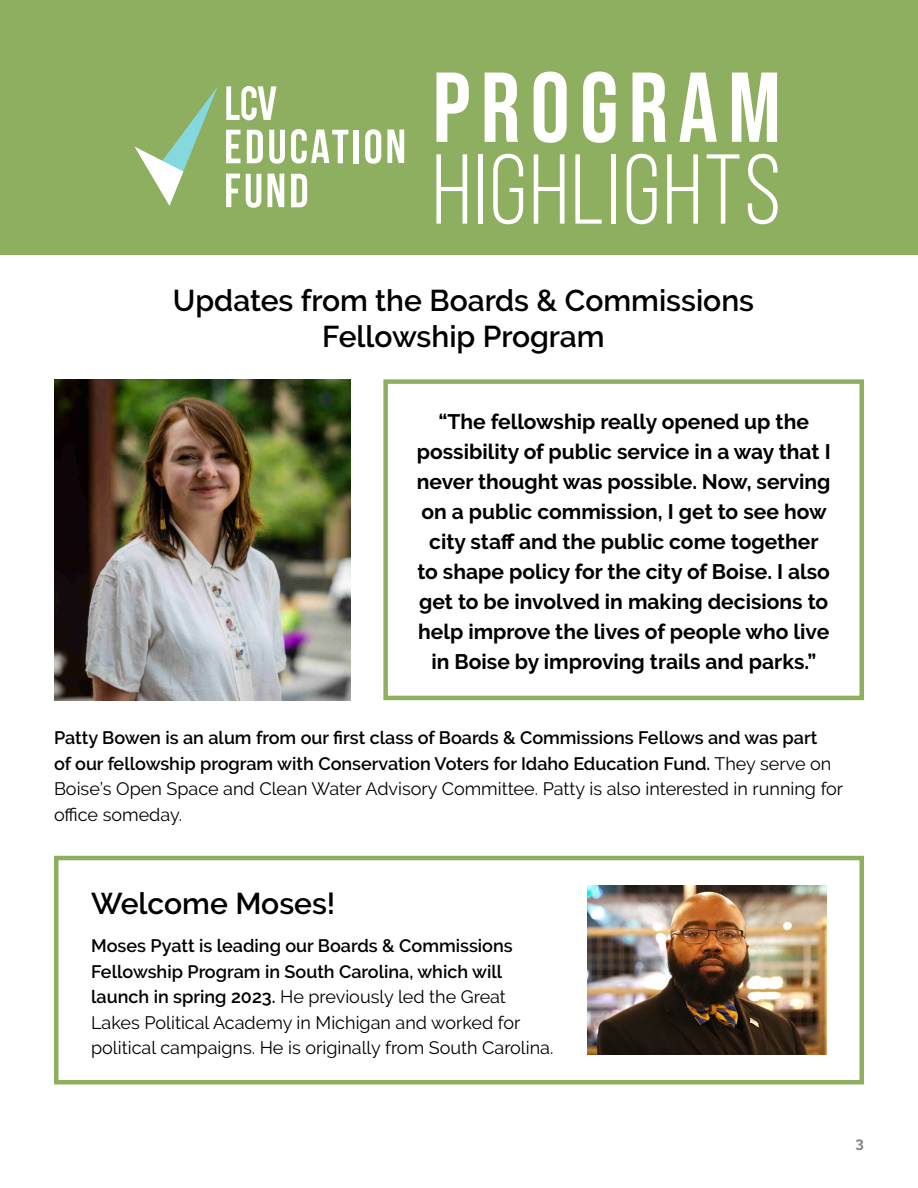
<style>
.page{position:relative;width:918px;height:1188px;background:#fff}
.page>*{position:absolute;margin:0;border:0;box-sizing:border-box;transform-origin:0 0}
.Section_Style_2{font:99px "Bebas Neue";letter-spacing:.03em;color:#fff}
.Section_Title_1{font:99px "Bebas Neue";letter-spacing:.1em;color:#fff}
.Subsection_Title{font:600 30px "Raleway";color:#000}
.Call_out_box_title{font:600 30px "Raleway";color:#000}
.Pull_Quote{font:700 21px/30px "Raleway";color:#000;text-align:center}
.t1{font:600 18px/25.5px "Raleway";color:#000}
.t2{font:18px/25.5px "Raleway";color:#000}
.Page_Number{font:700 15px "Raleway";color:#838683}
.s1{font-weight:400}
.s2{font-weight:600}
</style>
<div class="page">
<div style="left:0;top:0;width:918px;height:254px;background:#8daf5f"></div>
<svg style="left:135px;top:87px;width:83px;height:119px"></svg>
<svg style="left:226px;top:130px;width:14px;height:33px"></svg>
<svg style="left:247px;top:130px;width:16px;height:33px"></svg>
<svg style="left:269px;top:130px;width:16px;height:34px"></svg>
<svg style="left:291px;top:129px;width:57px;height:35px"></svg>
<div style="left:354px;top:130px;width:5px;height:33px;background:#fff"></div>
<svg style="left:365px;top:129px;width:16px;height:35px"></svg>
<svg style="left:387px;top:130px;width:17px;height:33px"></svg>
<svg style="left:226px;top:174px;width:14px;height:33px"></svg>
<svg style="left:246px;top:174px;width:15px;height:34px"></svg>
<svg style="left:268px;top:174px;width:16px;height:33px"></svg>
<svg style="left:291px;top:174px;width:16px;height:33px"></svg>
<svg style="left:226px;top:86px;width:50px;height:34px"></svg>
<img style="left:54px;top:379px;width:297px;height:321px">
<div style="left:54px;top:856px;width:810px;height:228px;background:#fff;border:4px solid #8daf5f"></div>
<img style="left:587px;top:886px;width:240px;height:169px">
<div style="left:383px;top:379px;width:481px;height:321px;background:#fff;border:4px solid #8daf5f"></div>
<p class="Section_Title_1" style="left:432px;top:52px;width:350px">PROGRAM</p>
<p class="Section_Style_2" style="left:432px;top:137px;width:350px">HIGHLIGHTS</p>
<p class="Subsection_Title" style="left:173px;top:283px;width:583px">Updates from the Boards &amp; Commissions</p>
<p class="Subsection_Title" style="left:322px;top:319px;width:284px">Fellowship Program</p>
<p class="Pull_Quote" style="left:417px;top:407px;width:415px">“The fellowship really opened up the possibility of public service in a way that I never thought was possible. Now, serving on a public commission, I get to see how city staff and the public come together to shape policy for the city of Boise. I also get to be involved in making decisions to help improve the lives of people who live in Boise by improving trails and parks.”</p>
<p class="t1" style="left:54px;top:725px;width:791px">Patty Bowen is an alum from our first class of Boards &amp; Commissions Fellows and was part<br>of our fellowship program with Conservation Voters for Idaho Education Fund. <span class="s1">They serve on Boise’s Open Space and Clean Water Advisory Committee. Patty is also interested in running for office someday.</span></p>
<p class="Call_out_box_title" style="left:91px;top:886px;width:246px">Welcome Moses!</p>
<p class="t2" style="left:91px;top:933px;width:464px"><span class="s2">Moses Pyatt is leading our Boards &amp; Commissions Fellowship Program in South Carolina, which will launch in spring 2023.</span> He previously led the Great Lakes Political Academy in Michigan and worked for political campaigns. He is originally from South Carolina.</p>
<p class="Page_Number" style="left:856px;top:1134px;width:10px">3</p>
</div>
